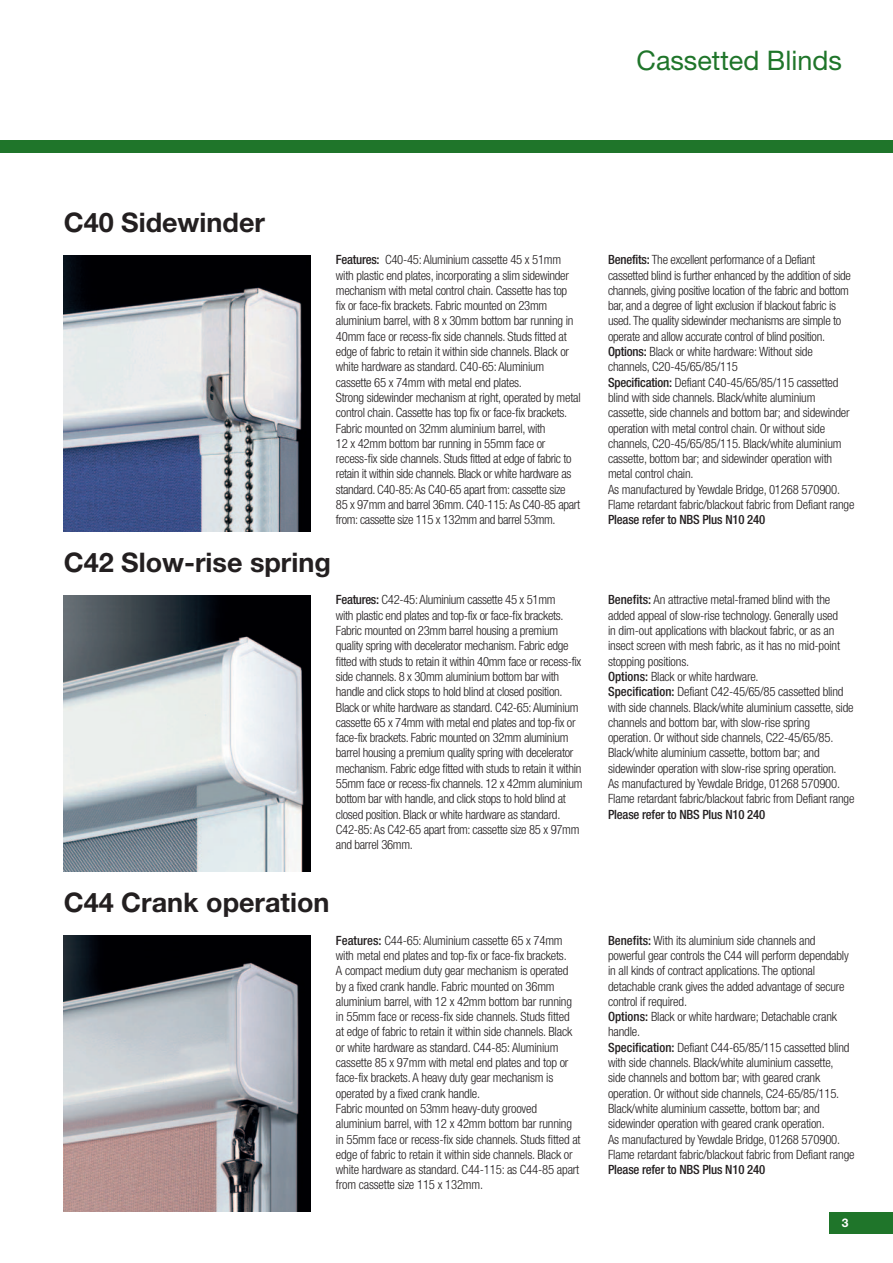
<style>
.page{position:relative;width:893px;height:1263px;background:#fff}
.page>*{position:absolute;margin:0;border:0;box-sizing:border-box;transform-origin:0 0}
.t1{font:700 27px "Helvetica Neue";color:#231f20}
.t2{font:27px "Helvetica Neue";color:#1f752a}
.t3{font:300 condensed 12.75px/15.3px "Helvetica Neue";letter-spacing:-.015em;color:#231f20}
.t4{font:500 condensed 12.75px "Helvetica Neue";letter-spacing:-.015em;color:#231f20}
.t5{font:700 12px "Helvetica Neue";color:#fff}
.s1{font-weight:500}
</style>
<div class="page">
<div style="left:0;top:140px;width:893px;height:13px;background:#1f752a"></div>
<div style="left:829px;top:1212px;width:64px;height:21px;background:#1f752a"></div>
<img style="left:64px;top:255px;width:246px;height:276px">
<img style="left:64px;top:935px;width:246px;height:277px">
<img style="left:64px;top:596px;width:246px;height:276px">
<h1 class="t1" style="left:64px;top:213px;width:203px">C40 Sidewinder</h1>
<h1 class="t2" style="left:636px;top:51px;width:207px">Cassetted Blinds</h1>
<p class="t3" style="left:336px;top:253px;width:246px"><span class="s1">Features:</span> C40-45: Aluminium cassette 45 x 51mm with plastic end plates, incorporating a slim sidewinder mechanism with metal control chain. Cassette has top<br>fix or face-fix brackets. Fabric mounted on 23mm aluminium barrel, with 8 x 30mm bottom bar running in 40mm face or recess-fix side channels. Studs fitted at edge of fabric to retain it within side channels. Black or white hardware as standard. C40-65: Aluminium cassette 65 x 74mm with metal end plates.<br>Strong sidewinder mechanism at right, operated by metal control chain. Cassette has top fix or face-fix brackets.<br>Fabric mounted on 32mm aluminium barrel, with<br>12 x 42mm bottom bar running in 55mm face or recess-fix side channels. Studs fitted at edge of fabric to retain it within side channels. Black or white hardware as standard. C40-85: As C40-65 apart from: cassette size<br>85 x 97mm and barrel 36mm. C40-115: As C40-85 apart from: cassette size 115 x 132mm and barrel 53mm.</p>
<p class="t3" style="left:608px;top:253px;width:248px"><span class="s1">Benefits:</span> The excellent performance of a Defiant cassetted blind is further enhanced by the addition of side channels, giving positive location of the fabric and bottom bar, and a degree of light exclusion if blackout fabric is used. The quality sidewinder mechanisms are simple to operate and allow accurate control of blind position.<br><span class="s1">Options:</span> Black or white hardware: Without side channels, C20-45/65/85/115<br><span class="s1">Specification:</span> Defiant C40-45/65/85/115 cassetted blind with side channels. Black/white aluminium cassette, side channels and bottom bar; and sidewinder operation with metal control chain. Or without side channels, C20-45/65/85/115. Black/white aluminium cassette, bottom bar; and sidewinder operation with metal control chain.<br>As manufactured by Yewdale Bridge, 01268 570900.<br>Flame retardant fabric/blackout fabric from Defiant range</p>
<p class="t4" style="left:608px;top:515px;width:159px">Please refer to NBS Plus N10 240</p>
<h1 class="t1" style="left:64px;top:553px;width:269px">C42 Slow-rise spring</h1>
<p class="t3" style="left:336px;top:593px;width:248px"><span class="s1">Features:</span> C42-45: Aluminium cassette 45 x 51mm<br>with plastic end plates and top-fix or face-fix brackets.<br>Fabric mounted on 23mm barrel housing a premium quality spring with decelerator mechanism. Fabric edge fitted with studs to retain it within 40mm face or recess-fix side channels. 8 x 30mm aluminium bottom bar with handle and click stops to hold blind at closed position.<br>Black or white hardware as standard. C42-65: Aluminium cassette 65 x 74mm with metal end plates and top-fix or face-fix brackets. Fabric mounted on 32mm aluminium barrel housing a premium quality spring with decelerator mechanism. Fabric edge fitted with studs to retain it within 55mm face or recess-fix channels. 12 x 42mm aluminium bottom bar with handle, and click stops to hold blind at closed position. Black or white hardware as standard.<br>C42-85: As C42-65 apart from: cassette size 85 x 97mm and barrel 36mm.</p>
<p class="t3" style="left:608px;top:593px;width:248px"><span class="s1">Benefits:</span> An attractive metal-framed blind with the added appeal of slow-rise technology. Generally used<br>in dim-out applications with blackout fabric, or as an insect screen with mesh fabric, as it has no mid-point stopping positions.<br><span class="s1">Options:</span> Black or white hardware.<br><span class="s1">Specification:</span> Defiant C42-45/65/85 cassetted blind with side channels. Black/white aluminium cassette, side channels and bottom bar, with slow-rise spring operation. Or without side channels, C22-45/65/85.<br>Black/white aluminium cassette, bottom bar; and sidewinder operation with slow-rise spring operation.<br>As manufactured by Yewdale Bridge, 01268 570900.<br>Flame retardant fabric/blackout fabric from Defiant range</p>
<p class="t4" style="left:608px;top:809px;width:159px">Please refer to NBS Plus N10 240</p>
<h1 class="t1" style="left:64px;top:893px;width:267px">C44 Crank operation</h1>
<p class="t3" style="left:336px;top:933px;width:246px"><span class="s1">Features:</span> C44-65: Aluminium cassette 65 x 74mm with metal end plates and top-fix or face-fix brackets.<br>A compact medium duty gear mechanism is operated by a fixed crank handle. Fabric mounted on 36mm aluminium barrel, with 12 x 42mm bottom bar running in 55mm face or recess-fix side channels. Studs fitted at edge of fabric to retain it within side channels. Black or white hardware as standard. C44-85: Aluminium cassette 85 x 97mm with metal end plates and top or face-fix brackets. A heavy duty gear mechanism is operated by a fixed crank handle.<br>Fabric mounted on 53mm heavy-duty grooved aluminium barrel, with 12 x 42mm bottom bar running in 55mm face or recess-fix side channels. Studs fitted at edge of fabric to retain it within side channels. Black or white hardware as standard. C44-115: as C44-85 apart from cassette size 115 x 132mm.</p>
<p class="t3" style="left:608px;top:933px;width:248px"><span class="s1">Benefits:</span> With its aluminium side channels and powerful gear controls the C44 will perform dependably in all kinds of contract applications. The optional detachable crank gives the added advantage of secure control if required.<br><span class="s1">Options:</span> Black or white hardware; Detachable crank handle.<br><span class="s1">Specification:</span> Defiant C44-65/85/115 cassetted blind with side channels. Black/white aluminium cassette, side channels and bottom bar; with geared crank operation. Or without side channels, C24-65/85/115.<br>Black/white aluminium cassette, bottom bar; and sidewinder operation with geared crank operation.<br>As manufactured by Yewdale Bridge, 01268 570900.<br>Flame retardant fabric/blackout fabric from Defiant range</p>
<p class="t4" style="left:608px;top:1165px;width:159px">Please refer to NBS Plus N10 240</p>
<p class="t5" style="left:842px;top:1218px;width:8px">3</p>
</div>
